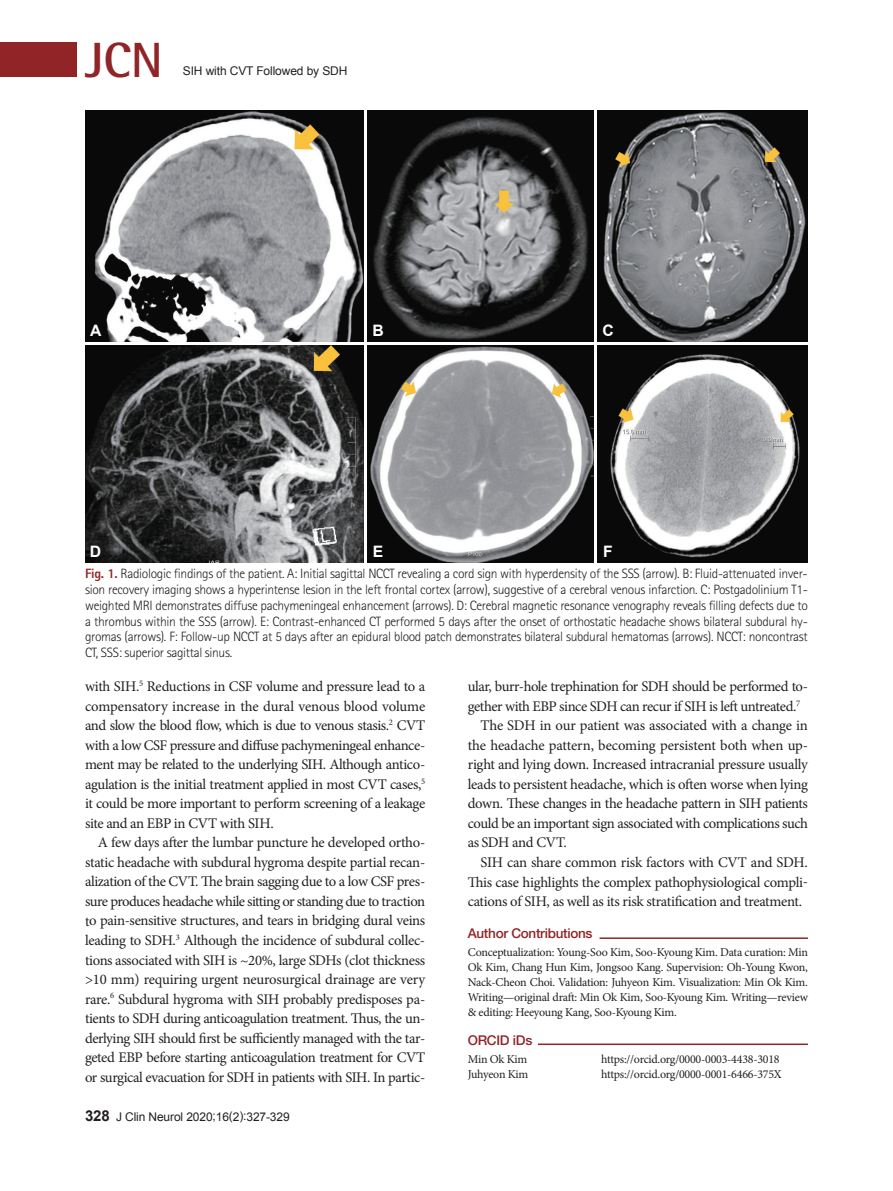
<style>
.page{position:relative;width:893px;height:1191px;background:#fff}
.page>*{position:absolute;margin:0;border:0;box-sizing:border-box;transform-origin:0 0}
.t1{font:700 49.5px "Rotis Semi Sans Std";color:#912427}
.t2{font:700 15.75px "Arial";color:#fff}
.t3{font:14.7px/19.5px "Minion Pro";letter-spacing:-.025em;color:#231f20;text-align:justify}
.t4{font:14.7px "Minion Pro";letter-spacing:-.005em;color:#231f20}
.t5{font:300 13.5px/15.8px "Rotis Sans Serif Std";letter-spacing:-.025em;color:#231f20;text-align:justify}
.t6{font:500 13.5px "Helvetica Neue LT Std";letter-spacing:-.02em;color:#912427}
.t7{font:12px/15px "Minion Pro";letter-spacing:-.02em;color:#231f20;text-align:justify}
.t8{font:12px "Arial";letter-spacing:-.01em;color:#231f20}
.s1{font-weight:800;color:#912427}
.s2{font-weight:700;font-size:15px}
</style>
<div class="page">
<div style="left:0;top:43px;width:77px;height:34px;background:#912427"></div>
<hr style="left:600px;top:937px;width:208px;height:2px;background:#912427">
<hr style="left:538px;top:1043px;width:270px;height:2px;background:#912427">
<img style="left:85px;top:111px;width:278px;height:230px">
<img style="left:368px;top:111px;width:225px;height:230px">
<img style="left:597px;top:111px;width:211px;height:230px">
<img style="left:85px;top:345px;width:278px;height:217px">
<img style="left:368px;top:345px;width:225px;height:217px">
<img style="left:597px;top:345px;width:211px;height:217px">
<svg style="left:552px;top:383px;width:15px;height:15px"></svg>
<h1 class="t1" style="left:85px;top:30px;width:80px">JCN</h1>
<p class="t8" style="left:183px;top:63px;width:166px">SIH with CVT Followed by SDH</p>
<p class="t2" style="left:90px;top:320px;width:13px">A</p>
<p class="t2" style="left:90px;top:541px;width:13px">D</p>
<p class="t2" style="left:372px;top:320px;width:13px">B</p>
<p class="t2" style="left:373px;top:541px;width:12px">E</p>
<p class="t2" style="left:602px;top:320px;width:13px">C</p>
<p class="t2" style="left:603px;top:541px;width:11px">F</p>
<p class="t5" style="left:85px;top:566px;width:724px"><span class="s1">Fig. 1.</span> Radiologic findings of the patient. A: Initial sagittal NCCT revealing a cord sign with hyperdensity of the SSS (arrow). B: Fluid-attenuated inver&shy;sion recovery imaging shows a hyperintense lesion in the left frontal cortex (arrow), suggestive of a cerebral venous infarction. C: Postgadolinium T1- weighted MRI demonstrates diffuse pachymeningeal enhancement (arrows). D: Cerebral magnetic resonance venography reveals filling defects due to a thrombus within the SSS (arrow). E: Contrast-enhanced CT performed 5 days after the onset of orthostatic headache shows bilateral subdural hy&shy;gromas (arrows). F: Follow-up NCCT at 5 days after an epidural blood patch demonstrates bilateral subdural hematomas (arrows). NCCT: noncontrast CT, SSS: superior sagittal sinus.</p>
<p class="t3" style="left:85px;top:677px;width:342px">with SIH.<sup>5</sup> Reductions in CSF volume and pressure lead to a compensatory increase in the dural venous blood volume and slow the blood flow, which is due to venous stasis.<sup>2</sup> CVT with a low CSF pressure and diffuse pachymeningeal enhance&shy;ment may be related to the underlying SIH. Although antico&shy;agulation is the initial treatment applied in most CVT cases,<sup>5 </sup>it could be more important to perform screening of a leakage site and an EBP in CVT with SIH.</p>
<p class="t3" style="left:85px;top:833px;width:342px;text-indent:13px">A few days after the lumbar puncture he developed ortho&shy;static headache with subdural hygroma despite partial recan&shy;alization of the CVT. The brain sagging due to a low CSF pres&shy;sure produces headache while sitting or standing due to traction to pain-sensitive structures, and tears in bridging dural veins leading to SDH.<sup>3</sup> Although the incidence of subdural collec&shy;tions associated with SIH is ~20%, large SDHs (clot thickness &gt;10 mm) requiring urgent neurosurgical drainage are very rare.<sup>6</sup> Subdural hygroma with SIH probably predisposes pa&shy;tients to SDH during anticoagulation treatment. Thus, the un&shy;derlying SIH should first be sufficiently managed with the tar&shy;geted EBP before starting anticoagulation treatment for CVT or surgical evacuation for SDH in patients with SIH. In partic-</p>
<p class="t8" style="left:85px;top:1108px;width:206px"><span class="s2">328</span> J Clin Neurol 2020;16(2):327-329</p>
<p class="t3" style="left:468px;top:677px;width:342px">ular, burr-hole trephination for SDH should be performed to-</p>
<p class="t3" style="left:468px;top:696px;width:334px">gether with EBP since SDH can recur if SIH is left untreated.<sup>7</sup></p>
<p class="t3" style="left:480px;top:716px;width:329px">The SDH in our patient was associated with a change in</p>
<p class="t4" style="left:468px;top:735px;width:342px">the headache pattern, becoming persistent both when up-</p>
<p class="t3" style="left:468px;top:755px;width:342px">right and lying down. Increased intracranial pressure usually</p>
<p class="t3" style="left:468px;top:774px;width:342px">leads to persistent headache, which is often worse when lying</p>
<p class="t3" style="left:468px;top:794px;width:342px">down. These changes in the headache pattern in SIH patients</p>
<p class="t3" style="left:468px;top:813px;width:342px">could be an important sign associated with complications such</p>
<p class="t3" style="left:468px;top:833px;width:101px">as SDH and CVT.</p>
<p class="t3" style="left:480px;top:852px;width:329px">SIH can share common risk factors with CVT and SDH.</p>
<p class="t3" style="left:468px;top:872px;width:342px">This case highlights the complex pathophysiological compli-</p>
<p class="t3" style="left:468px;top:891px;width:336px">cations of SIH, as well as its risk stratification and treatment.</p>
<p class="t6" style="left:468px;top:925px;width:126px">Author Contributions</p>
<p class="t7" style="left:468px;top:944px;width:342px">Conceptualization: Young-Soo Kim, Soo-Kyoung Kim. Data curation: Min Ok Kim, Chang Hun Kim, Jongsoo Kang. Supervision: Oh-Young Kwon, Nack-Cheon Choi. Validation: Juhyeon Kim. Visualization: Min Ok Kim.<br>Writing—original draft: Min Ok Kim, Soo-Kyoung Kim. Writing—review &amp; editing: Heeyoung Kang, Soo-Kyoung Kim.</p>
<p class="t6" style="left:468px;top:1031px;width:66px">ORCID iDs</p>
<p class="t7" style="left:468px;top:1051px;width:61px">Min Ok Kim</p>
<p class="t7" style="left:601px;top:1051px;width:180px">https://orcid.org/0000-0003-4438-3018</p>
<p class="t7" style="left:468px;top:1066px;width:62px">Juhyeon Kim</p>
<p class="t7" style="left:601px;top:1066px;width:182px">https://orcid.org/0000-0001-6466-375X</p>
</div>
